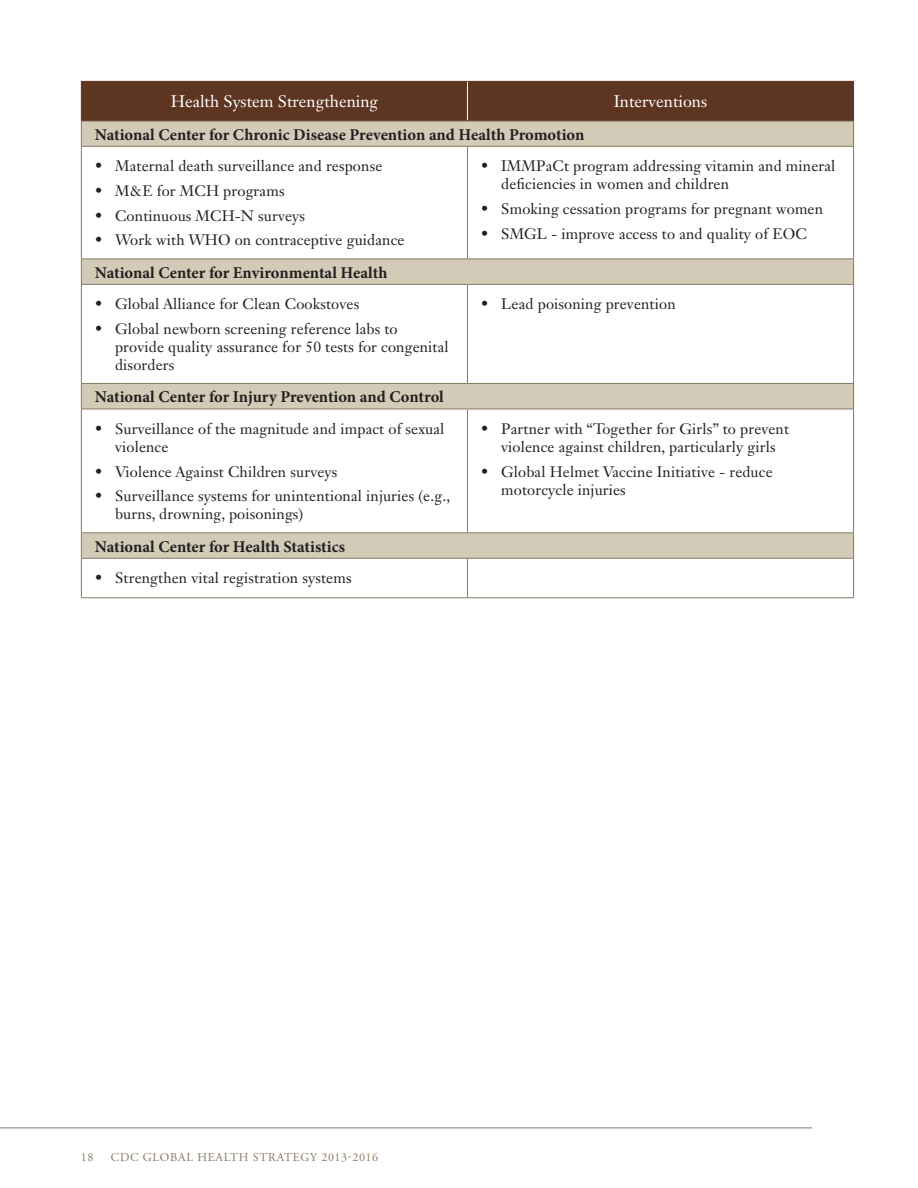
<style>
.page{position:relative;width:918px;height:1188px;background:#fff}
.page>*{position:absolute;margin:0;border:0;box-sizing:border-box;transform-origin:0 0}
.table_text{font:700 16.5px "Minion Pro";letter-spacing:-.005em;color:#231f20}
.table_text-2{font:16.5px "Janson Text LT Std";color:#fff}
.t1{font:15px/18px "Janson Text LT Std";letter-spacing:.01em;color:#231f20}
.t2{font:12px "Adobe Garamond Pro";letter-spacing:.065em;color:#867864}
</style>
<div class="page">
<hr style="left:0;top:1128px;width:812px;height:1px;background:#867864">
<svg style="left:82px;top:258px;width:771px;height:300px"></svg>
<svg style="left:81px;top:82px;width:773px;height:64px;background:#8a6f5b"></svg>
<hr style="left:81px;top:146px;width:386px;height:1px;background:#867864">
<hr style="left:81px;top:147px;width:1px;height:112px;background:#867864">
<hr style="left:467px;top:146px;width:387px;height:1px;background:#867864">
<hr style="left:467px;top:147px;width:1px;height:112px;background:#867864">
<hr style="left:853px;top:147px;width:1px;height:112px;background:#867864">
<hr style="left:81px;top:259px;width:386px;height:1px;background:#867864">
<svg style="left:81px;top:259px;width:1px;height:25px"></svg>
<hr style="left:467px;top:259px;width:387px;height:1px;background:#867864">
<svg style="left:853px;top:259px;width:1px;height:25px"></svg>
<hr style="left:81px;top:284px;width:386px;height:1px;background:#867864">
<hr style="left:81px;top:285px;width:1px;height:98px;background:#867864">
<hr style="left:467px;top:284px;width:387px;height:1px;background:#867864">
<hr style="left:467px;top:285px;width:1px;height:98px;background:#867864">
<hr style="left:853px;top:285px;width:1px;height:98px;background:#867864">
<hr style="left:81px;top:383px;width:386px;height:1px;background:#867864">
<svg style="left:81px;top:384px;width:1px;height:25px"></svg>
<hr style="left:467px;top:383px;width:387px;height:1px;background:#867864">
<svg style="left:853px;top:384px;width:1px;height:25px"></svg>
<hr style="left:81px;top:409px;width:386px;height:1px;background:#867864">
<hr style="left:81px;top:409px;width:1px;height:123px;background:#867864">
<hr style="left:467px;top:409px;width:387px;height:1px;background:#867864">
<hr style="left:467px;top:409px;width:1px;height:123px;background:#867864">
<hr style="left:853px;top:409px;width:1px;height:123px;background:#867864">
<hr style="left:81px;top:532px;width:386px;height:1px;background:#867864">
<svg style="left:81px;top:533px;width:1px;height:25px"></svg>
<hr style="left:467px;top:532px;width:387px;height:1px;background:#867864">
<svg style="left:853px;top:533px;width:1px;height:25px"></svg>
<hr style="left:81px;top:558px;width:386px;height:1px;background:#867864">
<hr style="left:81px;top:559px;width:1px;height:38px;background:#867864">
<hr style="left:467px;top:558px;width:387px;height:1px;background:#867864">
<hr style="left:467px;top:559px;width:1px;height:38px;background:#867864">
<hr style="left:853px;top:559px;width:1px;height:38px;background:#867864">
<hr style="left:81px;top:597px;width:386px;height:1px;background:#867864">
<hr style="left:467px;top:597px;width:387px;height:1px;background:#867864">
<hr style="left:467px;top:82px;width:1px;height:38px;background:#fff">
<hr style="left:81px;top:81px;width:386px;height:1px;background:#5d3521">
<hr style="left:81px;top:82px;width:1px;height:38px;background:#5d3521">
<hr style="left:467px;top:81px;width:387px;height:1px;background:#5d3521">
<hr style="left:853px;top:82px;width:1px;height:38px;background:#5d3521">
<hr style="left:81px;top:120px;width:386px;height:1px;background:#5d3521">
<hr style="left:467px;top:120px;width:387px;height:1px;background:#5d3521">
<p class="table_text-2" style="left:171px;top:91px;width:209px">Health System Strengthening</p>
<p class="table_text-2" style="left:614px;top:91px;width:95px">Interventions</p>
<p class="table_text" style="left:95px;top:123px;width:491px">National Center for Chronic Disease Prevention and Health Promotion</p>
<p class="t1" style="left:95px;top:157px;width:289px">• Maternal death surveillance and response</p>
<p class="t1" style="left:95px;top:182px;width:191px">• M&amp;E for MCH programs</p>
<p class="t1" style="left:95px;top:206px;width:212px">• Continuous MCH-N surveys</p>
<p class="t1" style="left:95px;top:231px;width:311px">• Work with WHO on contraceptive guidance</p>
<p class="t1" style="left:501px;top:157px;width:336px;text-indent:-20px">• IMMPaCt program addressing vitamin and mineral deficiencies in women and children</p>
<p class="t1" style="left:481px;top:200px;width:344px">• Smoking cessation programs for pregnant women</p>
<p class="t1" style="left:481px;top:224px;width:327px">• SMGL - improve access to and quality of EOC</p>
<p class="table_text" style="left:95px;top:261px;width:294px">National Center for Environmental Health</p>
<p class="t1" style="left:95px;top:295px;width:266px">• Global Alliance for Clean Cookstoves</p>
<p class="t1" style="left:115px;top:320px;width:335px;text-indent:-20px">• Global newborn screening reference labs to provide quality assurance for 50 tests for congenital disorders</p>
<p class="table_text" style="left:95px;top:385px;width:351px">National Center for Injury Prevention and Control</p>
<p class="t1" style="left:115px;top:419px;width:331px;text-indent:-20px">• Surveillance of the magnitude and impact of sexual violence</p>
<p class="t1" style="left:95px;top:462px;width:244px">• Violence Against Children surveys</p>
<p class="t1" style="left:115px;top:487px;width:337px;text-indent:-20px">• Surveillance systems for unintentional injuries (e.g., burns, drowning, poisonings)</p>
<p class="table_text" style="left:95px;top:535px;width:252px">National Center for Health Statistics</p>
<p class="t1" style="left:95px;top:569px;width:258px">• Strengthen vital registration systems</p>
<p class="t1" style="left:481px;top:295px;width:196px">• Lead poisoning prevention</p>
<p class="t1" style="left:481px;top:419px;width:310px;text-align:center">• Partner with “Together for Girls” to prevent violence against children, particularly girls</p>
<p class="t1" style="left:501px;top:462px;width:273px;text-indent:-20px">• Global Helmet Vaccine Initiative - reduce motorcycle injuries</p>
<p class="t2" style="left:81px;top:1150px;width:14px">18</p>
<p class="t2" style="left:111px;top:1150px;width:269px">CDC GLOBAL HEALTH STRATEGY 2013-2016</p>
</div>
